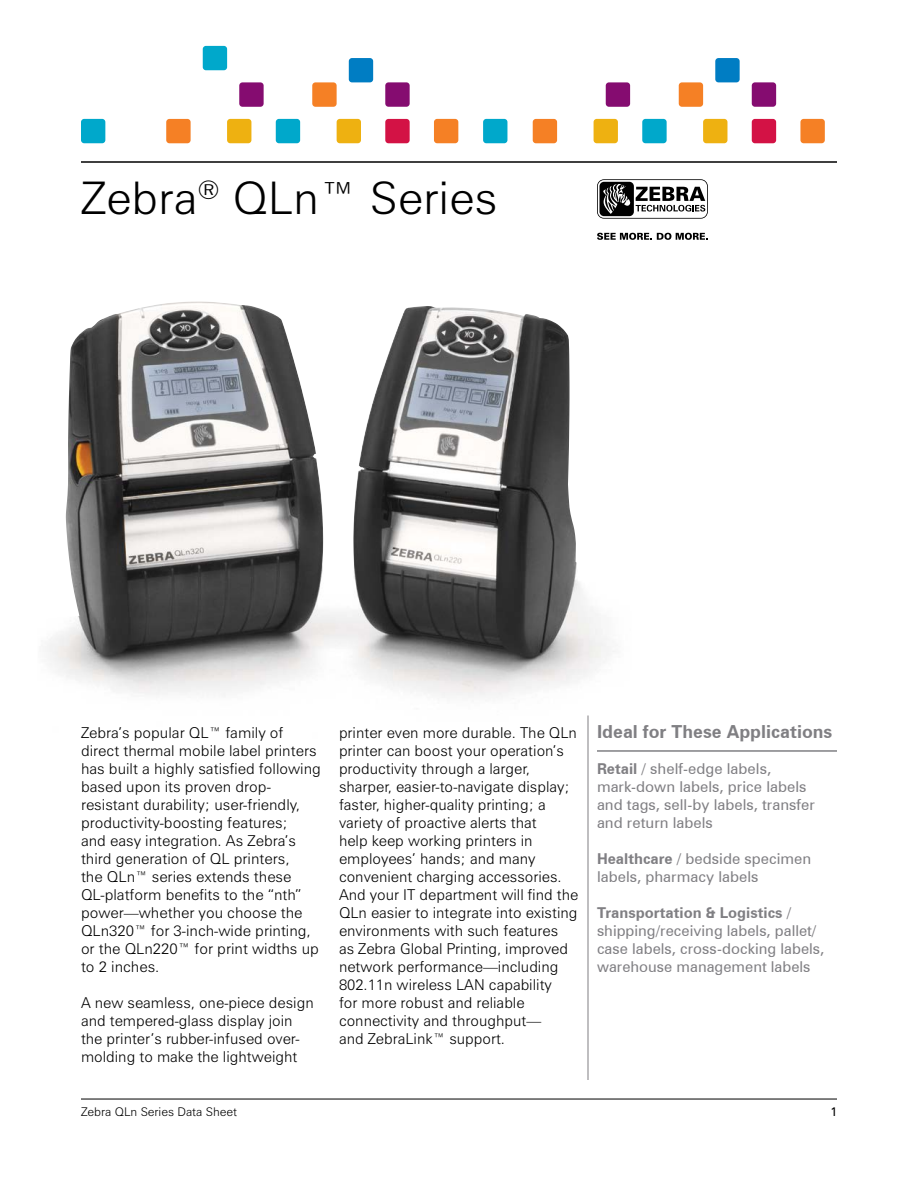
<style>
.page{position:relative;width:918px;height:1188px;background:#fff}
.page>*{position:absolute;margin:0;border:0;box-sizing:border-box;transform-origin:0 0}
.t1{font:300 45px "Zurich BT";color:#000}
.t2{font:700 18px "Zurich BT";color:#807f83}
.t3{font:300 15px/18px "Zurich BT";color:#000}
.t4{font:15px/18px "Zurich BT";color:#807f83}
.t5{font:300 12px "Zurich BT";color:#000}
.t6{font:12px "Zurich BT";color:#000}
.s1{font-weight:700}
</style>
<div class="page">
<img style="left:47px;top:303px;width:568px;height:457px">
<hr style="left:81px;top:161px;width:756px;height:2px;background:#000">
<hr style="left:597px;top:750px;width:240px;height:2px;background:#807f83">
<hr style="left:81px;top:1099px;width:756px;height:1px;background:#000">
<div style="left:349px;top:58px;width:24px;height:24px;background:#007dc3;border-radius:3px"></div>
<div style="left:227px;top:119px;width:24px;height:24px;background:#eeb111;border-radius:3px"></div>
<div style="left:337px;top:119px;width:24px;height:24px;background:#eeb111;border-radius:3px"></div>
<div style="left:312px;top:82px;width:25px;height:25px;background:#f58025;border-radius:3px"></div>
<div style="left:434px;top:119px;width:24px;height:24px;background:#f58025;border-radius:3px"></div>
<div style="left:166px;top:119px;width:25px;height:24px;background:#f58025;border-radius:3px"></div>
<div style="left:203px;top:46px;width:24px;height:24px;background:#00a8cb;border-radius:3px"></div>
<div style="left:276px;top:119px;width:24px;height:24px;background:#00a8cb;border-radius:3px"></div>
<div style="left:81px;top:119px;width:24px;height:24px;background:#00a8cb;border-radius:3px"></div>
<div style="left:239px;top:82px;width:25px;height:25px;background:#850c70;border-radius:3px"></div>
<div style="left:385px;top:82px;width:25px;height:25px;background:#850c70;border-radius:3px"></div>
<div style="left:385px;top:119px;width:25px;height:24px;background:#d31245;border-radius:3px"></div>
<div style="left:715px;top:58px;width:25px;height:24px;background:#007dc3;border-radius:3px"></div>
<div style="left:594px;top:119px;width:24px;height:24px;background:#eeb111;border-radius:3px"></div>
<div style="left:703px;top:119px;width:24px;height:24px;background:#eeb111;border-radius:3px"></div>
<div style="left:679px;top:82px;width:24px;height:25px;background:#f58025;border-radius:3px"></div>
<div style="left:800px;top:119px;width:25px;height:24px;background:#f58025;border-radius:3px"></div>
<div style="left:533px;top:119px;width:24px;height:24px;background:#f58025;border-radius:3px"></div>
<div style="left:642px;top:119px;width:25px;height:24px;background:#00a8cb;border-radius:3px"></div>
<div style="left:483px;top:119px;width:24px;height:24px;background:#00a8cb;border-radius:3px"></div>
<div style="left:606px;top:82px;width:24px;height:25px;background:#850c70;border-radius:3px"></div>
<div style="left:752px;top:82px;width:24px;height:25px;background:#850c70;border-radius:3px"></div>
<div style="left:752px;top:119px;width:24px;height:24px;background:#d31245;border-radius:3px"></div>
<hr style="left:588px;top:716px;width:1px;height:364px;background:#807f83">
<svg style="left:597px;top:233px;width:111px;height:7px"></svg>
<svg style="left:597px;top:179px;width:111px;height:40px"></svg>
<h1 class="t1" style="left:81px;top:171px;width:418px">Zebra<sup>®</sup> QLn™ Series</h1>
<p class="t3" style="left:81px;top:724px;width:241px">Zebra’s popular QL™ family of direct thermal mobile label printers has built a highly satisfied following based upon its proven drop&shy;resistant durability; user-friendly, productivity-boosting features;<br>and easy integration. As Zebra’s third generation of QL printers,<br>the QLn™ series extends these<br>QL-platform benefits to the “nth” power—whether you choose the<br>QLn320™ for 3-inch-wide printing, or the QLn220™ for print widths up to 2 inches.</p>
<p class="t3" style="left:81px;top:994px;width:234px">A new seamless, one-piece design and tempered-glass display join the printer’s rubber-infused over&shy;molding to make the lightweight</p>
<p class="t3" style="left:339px;top:724px;width:241px">printer even more durable. The QLn printer can boost your operation’s productivity through a larger, sharper, easier-to-navigate display; faster, higher-quality printing; a variety of proactive alerts that<br>help keep working printers in employees’ hands; and many convenient charging accessories.<br>And your IT department will find the QLn easier to integrate into existing environments with such features<br>as Zebra Global Printing, improved network performance—including 802.11n wireless LAN capability<br>for more robust and reliable connectivity and throughput—<br>and ZebraLink™ support.</p>
<p class="t2" style="left:597px;top:721px;width:237px">Ideal for These Applications</p>
<p class="t4" style="left:597px;top:760px;width:220px"><span class="s1">Retail</span> / shelf-edge labels, mark-down labels, price labels and tags, sell-by labels, transfer and return labels</p>
<p class="t4" style="left:597px;top:850px;width:216px"><span class="s1">Healthcare</span> / bedside specimen labels, pharmacy labels</p>
<p class="t4" style="left:597px;top:904px;width:229px"><span class="s1">Transportation &amp; Logistics</span> / shipping/receiving labels, pallet/ case labels, cross-docking labels, warehouse management labels</p>
<p class="t5" style="left:81px;top:1104px;width:158px">Zebra QLn Series Data Sheet</p>
<p class="t6" style="left:830px;top:1104px;width:8px">1</p>
</div>
